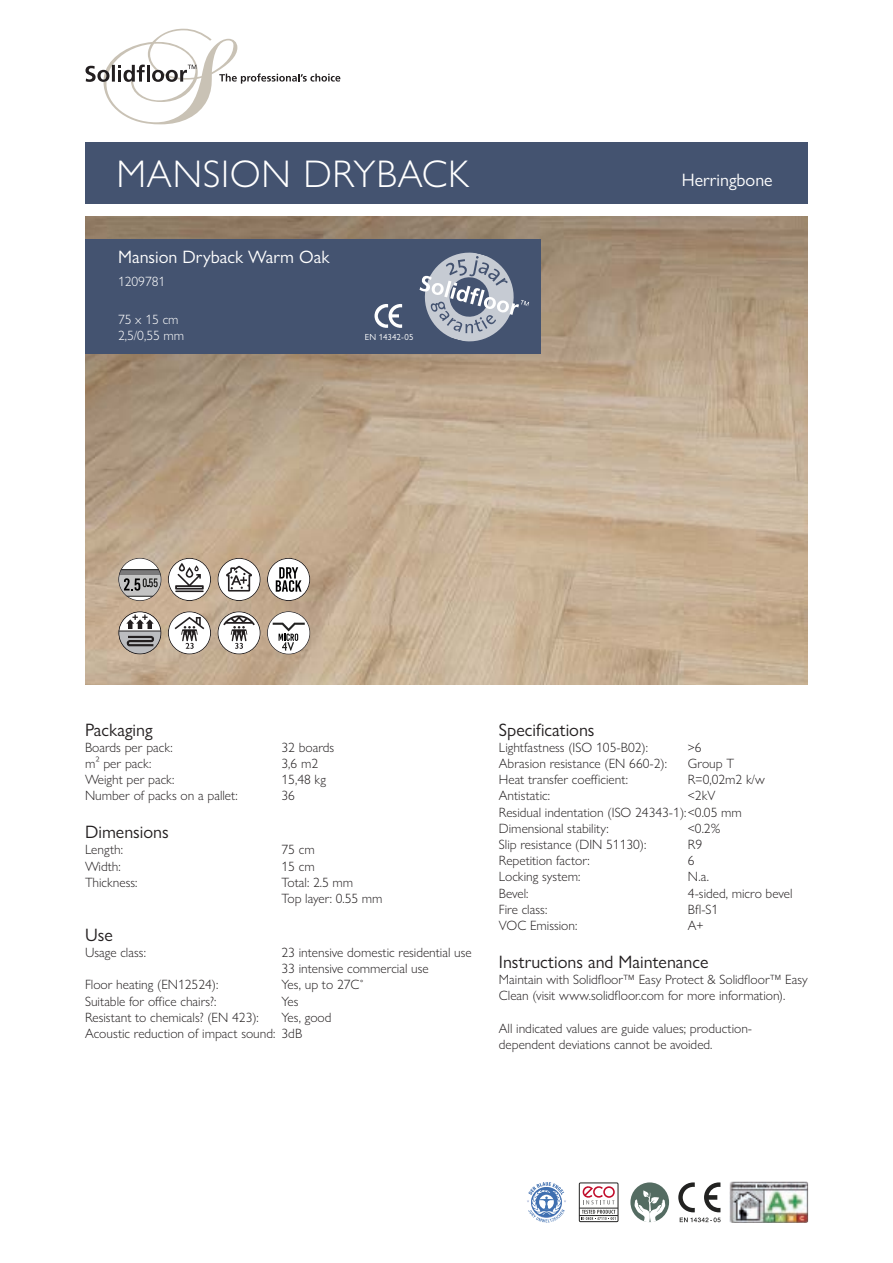
<style>
.page{position:relative;width:893px;height:1263px;background:#fff}
.page>*{position:absolute;margin:0;border:0;box-sizing:border-box;transform-origin:0 0}
.t1{font:300 38.7px "Gill Sans Nova";letter-spacing:.02em;color:#fff}
.t2{font:18px "Gill Sans Nova";color:#231f20}
.t3{font:18px "Gill Sans Nova";color:#fff}
.t4{font:300 13.5px/16.2px "Gill Sans Nova";color:#231f20}
.t5{font:300 13.5px/16.2px "Gill Sans Nova";color:#fff}
.t6{font:8.85px "Gill Sans Nova";letter-spacing:.015em;color:#fff}
</style>
<div class="page">
<img style="left:85px;top:217px;width:723px;height:468px">
<svg style="left:85px;top:29px;width:255px;height:95px"></svg>
<img style="left:729px;top:1181px;width:79px;height:42px">
<div style="left:85px;top:239px;width:455px;height:115px;background:#445370"></div>
<div style="left:85px;top:142px;width:723px;height:62px;background:#445370"></div>
<svg style="left:168px;top:558px;width:43px;height:43px"></svg>
<hr style="left:175px;top:590px;width:29px;height:2px;background:#231f20">
<svg style="left:175px;top:563px;width:29px;height:27px"></svg>
<div style="left:168px;top:558px;width:43px;height:43px;border:1px solid #231f20;border-radius:50%"></div>
<svg style="left:168px;top:612px;width:43px;height:42px"></svg>
<svg style="left:175px;top:617px;width:29px;height:32px"></svg>
<div style="left:168px;top:611px;width:43px;height:43px;border:1px solid #231f20;border-radius:50%"></div>
<div style="left:119px;top:558px;width:42px;height:43px;background:#fff;border-radius:50%"></div>
<svg style="left:119px;top:591px;width:42px;height:5px"></svg>
<hr style="left:119px;top:596px;width:42px;height:1px;background:#232322">
<svg style="left:119px;top:569px;width:42px;height:22px"></svg>
<div style="left:118px;top:558px;width:43px;height:43px;border:1px solid #231f20;border-radius:50%"></div>
<svg style="left:119px;top:612px;width:42px;height:42px"></svg>
<div style="left:118px;top:611px;width:43px;height:43px;border:1px solid #231f20;border-radius:50%"></div>
<div style="left:218px;top:558px;width:42px;height:43px;background:#fff;border-radius:50%"></div>
<svg style="left:226px;top:566px;width:26px;height:25px"></svg>
<div style="left:218px;top:558px;width:42px;height:43px;border:1px solid #231f20;border-radius:50%"></div>
<svg style="left:218px;top:612px;width:42px;height:42px"></svg>
<svg style="left:223px;top:615px;width:32px;height:34px"></svg>
<div style="left:218px;top:611px;width:42px;height:43px;border:1px solid #231f20;border-radius:50%"></div>
<svg style="left:267px;top:558px;width:43px;height:43px"></svg>
<svg style="left:267px;top:611px;width:43px;height:43px"></svg>
<svg style="left:273px;top:623px;width:32px;height:28px"></svg>
<div style="left:267px;top:611px;width:43px;height:43px;border:1px solid #231f20;border-radius:50%"></div>
<svg style="left:374px;top:304px;width:28px;height:24px"></svg>
<svg style="left:678px;top:1182px;width:43px;height:40px"></svg>
<svg style="left:630px;top:1182px;width:39px;height:40px"></svg>
<svg style="left:634px;top:1190px;width:31px;height:32px"></svg>
<svg style="left:527px;top:1182px;width:39px;height:41px"></svg>
<svg style="left:582px;top:1186px;width:33px;height:18px"></svg>
<div style="left:579px;top:1182px;width:39px;height:40px;border:1px solid #222221"></div>
<hr style="left:579px;top:1208px;width:39px;height:1px;background:#222221">
<hr style="left:579px;top:1215px;width:39px;height:1px;background:#222221">
<svg style="left:581px;top:1210px;width:35px;height:10px"></svg>
<svg style="left:419px;top:252px;width:110px;height:90px"></svg>
<h1 class="t1" style="left:116px;top:150px;width:354px">MANSION DRYBACK</h1>
<h2 class="t3" style="left:118px;top:246px;width:213px">Mansion Dryback Warm Oak</h2>
<p class="t5" style="left:118px;top:273px;width:49px">1209781</p>
<p class="t5" style="left:118px;top:311px;width:68px">75 x 15 cm<br>2,5/0,55 mm</p>
<p class="t6" style="left:365px;top:332px;width:50px">EN 14342-05</p>
<h2 class="t3" style="left:682px;top:169px;width:92px">Herringbone</h2>
<h2 class="t2" style="left:85px;top:718px;width:69px">Packaging</h2>
<p class="t4" style="left:85px;top:739px;width:89px">Boards per pack:</p>
<p class="t4" style="left:282px;top:739px;width:54px">32 boards</p>
<p class="t4" style="left:85px;top:755px;width:68px">m² per pack:</p>
<p class="t4" style="left:282px;top:755px;width:38px">3,6 m2</p>
<p class="t4" style="left:85px;top:771px;width:91px">Weight per pack:</p>
<p class="t4" style="left:282px;top:771px;width:46px">15,48 kg</p>
<p class="t4" style="left:85px;top:788px;width:154px">Number of packs on a pallet:</p>
<p class="t4" style="left:282px;top:788px;width:15px">36</p>
<h2 class="t2" style="left:85px;top:821px;width:85px">Dimensions</h2>
<p class="t4" style="left:85px;top:842px;width:39px">Length:</p>
<p class="t4" style="left:282px;top:842px;width:35px">75 cm</p>
<p class="t4" style="left:85px;top:858px;width:37px">Width:</p>
<p class="t4" style="left:282px;top:858px;width:35px">15 cm</p>
<p class="t4" style="left:85px;top:874px;width:54px">Thickness:</p>
<p class="t4" style="left:282px;top:874px;width:103px">Total: 2.5 mm<br>Top layer: 0.55 mm</p>
<h2 class="t2" style="left:85px;top:924px;width:29px">Use</h2>
<p class="t4" style="left:85px;top:944px;width:62px">Usage class:</p>
<p class="t4" style="left:282px;top:944px;width:192px">23 intensive domestic residential use<br>33 intensive commercial use</p>
<p class="t4" style="left:85px;top:977px;width:135px">Floor heating (EN12524):</p>
<p class="t4" style="left:282px;top:977px;width:84px">Yes, up to 27C˚</p>
<p class="t4" style="left:85px;top:993px;width:133px">Suitable for office chairs?:</p>
<p class="t4" style="left:282px;top:993px;width:18px">Yes</p>
<p class="t4" style="left:85px;top:1009px;width:175px">Resistant to chemicals? (EN 423):</p>
<p class="t4" style="left:85px;top:1009px;width:248px;text-indent:197px">Yes, good<br>Acoustic reduction of impact sound: 3dB</p>
<h2 class="t2" style="left:499px;top:718px;width:97px">Specifications</h2>
<p class="t4" style="left:499px;top:739px;width:151px">Lightfastness (ISO 105-B02):</p>
<p class="t4" style="left:688px;top:739px;width:15px">&gt;6</p>
<p class="t4" style="left:499px;top:755px;width:170px">Abrasion resistance (EN 660-2):</p>
<p class="t4" style="left:688px;top:755px;width:48px">Group T</p>
<p class="t4" style="left:499px;top:771px;width:131px">Heat transfer coefficient:</p>
<p class="t4" style="left:688px;top:771px;width:78px">R=0,02m2 k/w</p>
<p class="t4" style="left:499px;top:788px;width:53px">Antistatic:</p>
<p class="t4" style="left:499px;top:788px;width:244px;text-indent:189px">&lt;2kV<br>Residual indentation (ISO 24343-1):&lt;0.05 mm<br>Dimensional stability:</p>
<p class="t4" style="left:688px;top:820px;width:34px">&lt;0.2%</p>
<p class="t4" style="left:499px;top:836px;width:149px">Slip resistance (DIN 51130):</p>
<p class="t4" style="left:688px;top:836px;width:16px">R9</p>
<p class="t4" style="left:499px;top:852px;width:92px">Repetition factor:</p>
<p class="t4" style="left:688px;top:852px;width:8px">6</p>
<p class="t4" style="left:499px;top:869px;width:83px">Locking system:</p>
<p class="t4" style="left:688px;top:869px;width:23px">N.a.</p>
<p class="t4" style="left:499px;top:885px;width:31px">Bevel:</p>
<p class="t4" style="left:688px;top:885px;width:106px">4-sided, micro bevel</p>
<p class="t4" style="left:499px;top:901px;width:50px">Fire class:</p>
<p class="t4" style="left:688px;top:901px;width:32px">Bfl-S1</p>
<p class="t4" style="left:499px;top:917px;width:80px">VOC Emission:</p>
<p class="t4" style="left:688px;top:917px;width:17px">A+</p>
<h2 class="t2" style="left:499px;top:951px;width:211px">Instructions and Maintenance</h2>
<p class="t4" style="left:499px;top:971px;width:310px">Maintain with Solidfloor™ Easy Protect &amp; Solidfloor™ Easy<br>Clean (visit www.solidfloor.com for more information).</p>
<p class="t4" style="left:499px;top:1020px;width:255px">All indicated values are guide values; production&shy;dependent deviations cannot be avoided.</p>
</div>
